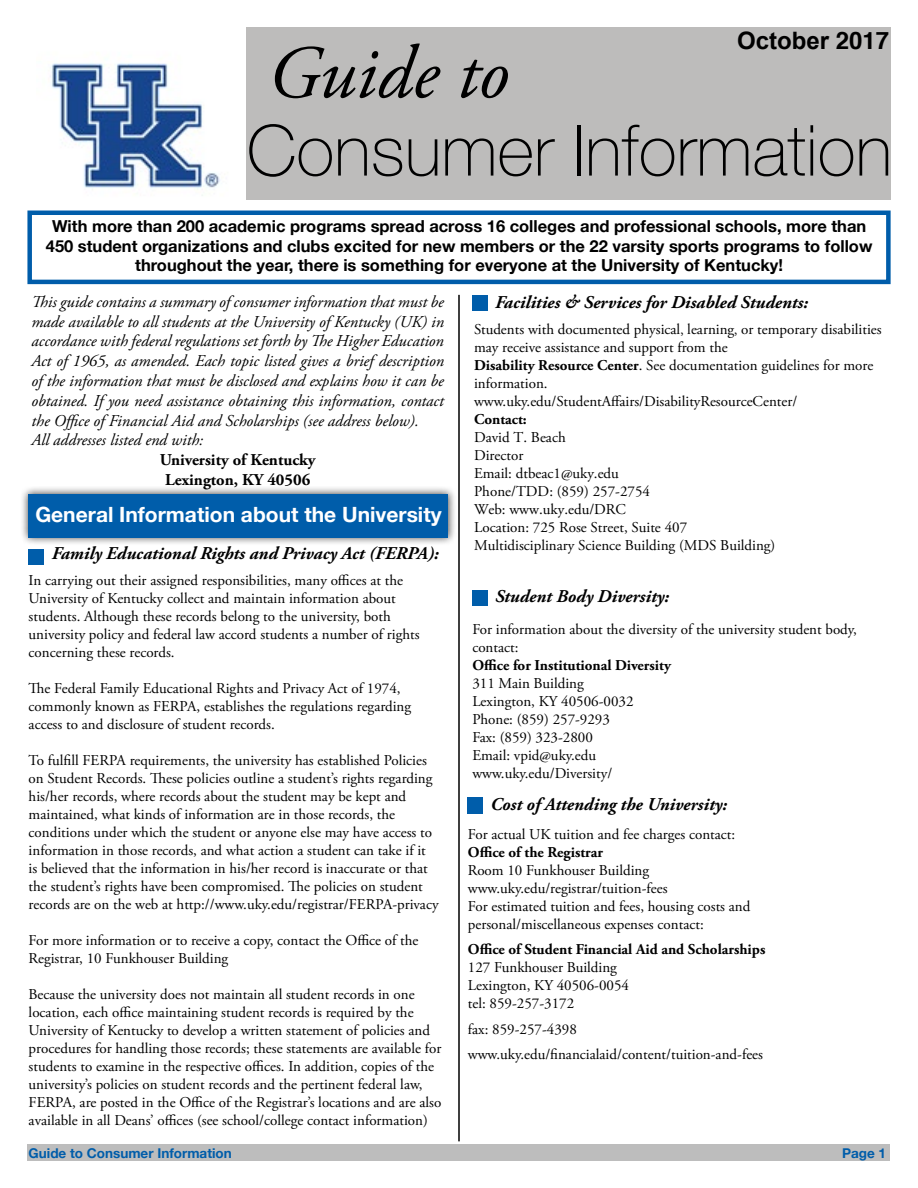
<style>
.page{position:relative;width:918px;height:1188px;background:#fff}
.page>*{position:absolute;margin:0;border:0;box-sizing:border-box;transform-origin:0 0}
.t1{font:italic 75px "Adobe Garamond Pro";color:#000}
.t2{font:100 70.5px "Helvetica Neue";color:#000}
.t3{font:700 24px "Arial";color:#000}
.t4{font:700 21px "Helvetica Neue";color:#fff}
.t5{font:italic 700 18px "Adobe Garamond Pro";color:#000}
.t6{font:italic 16.5px/19.8px "Adobe Garamond Pro";color:#000}
.t7{font:700 16.5px/19.8px "Helvetica Neue";color:#000;text-align:center}
.t8{font:700 16.5px/19.8px "Adobe Garamond Pro";color:#000;text-align:center}
.t9{font:15px/18px "Adobe Garamond Pro";color:#000}
.t10{font:700 15px "Adobe Garamond Pro";color:#000}
.t11{font:700 13.5px "Helvetica Neue";color:#005daa}
.s1{font-family:"Helvetica"}
.s2{font-weight:700}
</style>
<div class="page">
<hr style="left:458px;top:295px;width:2px;height:846px;background:#000">
<div style="left:247px;top:27px;width:644px;height:173px;background:#bdbcbb"></div>
<img style="left:51px;top:63px;width:169px;height:133px">
<div style="left:27px;top:211px;width:864px;height:73px;border:4px solid #005daa"></div>
<div style="left:21px;top:486px;width:436px;height:60px;background:#000;opacity:.75"></div>
<div style="left:29px;top:494px;width:419px;height:43px;background:#005daa"></div>
<div style="left:472px;top:295px;width:16px;height:16px;background:#005daa"></div>
<div style="left:29px;top:549px;width:15px;height:15px;background:#005daa"></div>
<div style="left:472px;top:590px;width:16px;height:16px;background:#005daa"></div>
<div style="left:468px;top:797px;width:15px;height:17px;background:#005daa"></div>
<div style="left:27px;top:1144px;width:862px;height:17px;background:#bdbdbd"></div>
<h1 class="t1" style="left:267px;top:28px;width:243px">Guide to</h1>
<h3 class="t3" style="left:737px;top:23px;width:154px">October <span class="s1">2017</span></h3>
<h2 class="t2" style="left:247px;top:97px;width:647px">Consumer Information</h2>
<p class="t7" style="left:46px;top:216px;width:828px">With more than 200 academic programs spread across 16 colleges and professional schools, more than<br>450 student organizations and clubs excited for new members or the 22 varsity sports programs to follow throughout the year, there is something for everyone at the University of Kentucky!</p>
<p class="t6" style="left:31px;top:292px;width:414px">This guide contains a summary of consumer information that must be made available to all students at the University of Kentucky (UK) in accordance with federal regulations set forth by The Higher Education Act of 1965, as amended. Each topic listed gives a brief description of the information that must be disclosed and explains how it can be obtained. If you need assistance obtaining this information, contact the Office of Financial Aid and Scholarships (see address below).<br>All addresses listed end with:</p>
<p class="t8" style="left:160px;top:450px;width:158px">University of Kentucky<br>Lexington, KY 40506</p>
<h3 class="t4" style="left:35px;top:498px;width:408px">General Information about the University</h3>
<p class="t5" style="left:52px;top:543px;width:388px">Family Educational Rights and Privacy Act (FERPA):</p>
<p class="t9" style="left:29px;top:571px;width:392px">In carrying out their assigned responsibilities, many offices at the University of Kentucky collect and maintain information about students. Although these records belong to the university, both university policy and federal law accord students a number of rights concerning these records.</p>
<p class="t9" style="left:29px;top:679px;width:384px">The Federal Family Educational Rights and Privacy Act of 1974, commonly known as FERPA, establishes the regulations regarding access to and disclosure of student records.</p>
<p class="t9" style="left:29px;top:751px;width:411px">To fulfill FERPA requirements, the university has established Policies on Student Records. These policies outline a student’s rights regarding his/her records, where records about the student may be kept and maintained, what kinds of information are in those records, the conditions under which the student or anyone else may have access to information in those records, and what action a student can take if it<br>is believed that the information in his/her record is inaccurate or that the student’s rights have been compromised. The policies on student records are on the web at http://www.uky.edu/registrar/FERPA-privacy</p>
<p class="t9" style="left:29px;top:931px;width:391px">For more information or to receive a copy, contact the Office of the<br>Registrar, 10 Funkhouser Building</p>
<p class="t9" style="left:29px;top:985px;width:414px">Because the university does not maintain all student records in one location, each office maintaining student records is required by the University of Kentucky to develop a written statement of policies and procedures for handling those records; these statements are available for students to examine in the respective offices. In addition, copies of the university’s policies on student records and the pertinent federal law, FERPA, are posted in the Office of the Registrar’s locations and are also available in all Deans’ offices (see school/college contact information)</p>
<p class="t5" style="left:495px;top:292px;width:315px">Facilities &amp; Services for Disabled Students:</p>
<p class="t9" style="left:474px;top:321px;width:409px">Students with documented physical‚ learning‚ or temporary disabilities may receive assistance and support from the<br><span class="s2">Disability Resource Center</span>. See documentation guidelines for more information.<br>www.uky.edu/StudentAffairs/DisabilityResourceCenter/</p>
<p class="t10" style="left:474px;top:411px;width:54px">Contact:</p>
<p class="t9" style="left:474px;top:429px;width:303px">David T. Beach<br>Director<br>Email: dtbeac1@uky.edu<br>Phone/TDD: (859) 257-2754<br>Web: www.uky.edu/DRC<br>Location: 725 Rose Street, Suite 407<br>Multidisciplinary Science Building (MDS Building)</p>
<p class="t5" style="left:495px;top:586px;width:176px">Student Body Diversity:</p>
<p class="t9" style="left:472px;top:621px;width:386px">For information about the diversity of the university student body, contact:</p>
<p class="t10" style="left:472px;top:657px;width:200px">Office for Institutional Diversity</p>
<p class="t9" style="left:472px;top:675px;width:163px">311 Main Building<br>Lexington, KY 40506-0032<br>Phone: (859) 257-9293<br>Fax: (859) 323-2800<br>Email: vpid@uky.edu www.uky.edu/Diversity/</p>
<p class="t5" style="left:490px;top:794px;width:238px">Cost of Attending the University:</p>
<p class="t9" style="left:468px;top:826px;width:269px">For actual UK tuition and fee charges contact:</p>
<p class="t10" style="left:468px;top:843px;width:137px">Office of the Registrar</p>
<p class="t9" style="left:468px;top:862px;width:284px">Room 10 Funkhouser Building www.uky.edu/registrar/tuition-fees<br>For estimated tuition and fees, housing costs and personal/miscellaneous expenses contact:</p>
<p class="t10" style="left:468px;top:941px;width:299px">Office of Student Financial Aid and Scholarships</p>
<p class="t9" style="left:468px;top:959px;width:163px">127 Funkhouser Building<br>Lexington, KY 40506-0054 tel: 859-257-3172</p>
<p class="t9" style="left:468px;top:1017px;width:297px;line-height:25.5px">fax: 859-257-4398 www.uky.edu/financialaid/content/tuition-and-fees</p>
<p class="t11" style="left:29px;top:1142px;width:205px">Guide to Consumer Information</p>
<p class="t11" style="left:842px;top:1142px;width:46px">Page 1</p>
</div>
